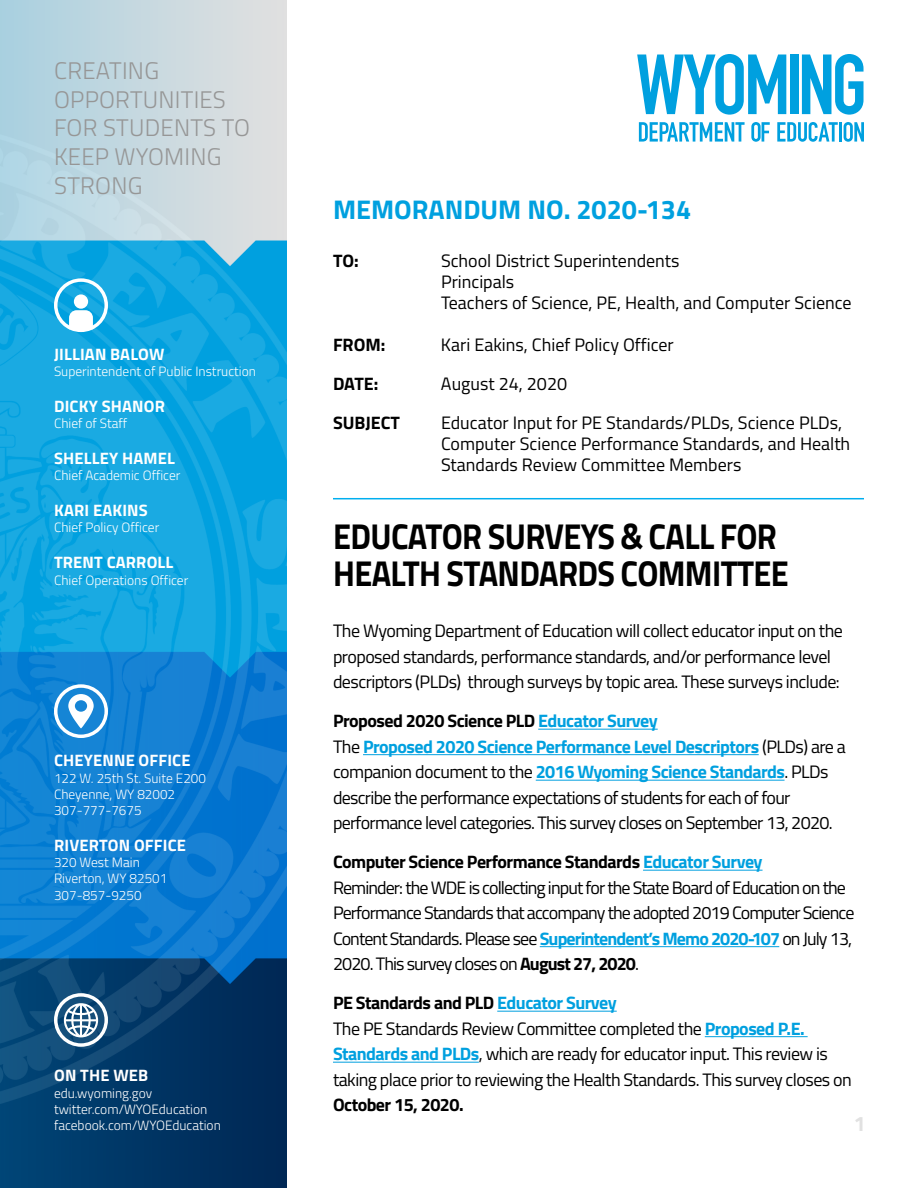
<style>
.page{position:relative;width:918px;height:1188px;background:#fff}
.page>*{position:absolute;margin:0;border:0;box-sizing:border-box;transform-origin:0 0}
.To__From__Etc{font:700 36px/37.5px "Titillium Web";letter-spacing:-.02em;color:#000;scale:.9 1}
.Section_Title{font:700 27px "Titillium Web";color:#00a0df}
.t1{font:300 24px/28.8px "Titillium Web";letter-spacing:.01em;color:#969696}
.t2{font:700 21px "Titillium Web";color:#e1e1e1}
.To__From__Etc-2{font:18px/25.5px "Titillium Web";letter-spacing:-.03em;color:#000}
.To__From__Etc-3{font:18px/21px "Titillium Web";color:#000}
.To__From__Etc-4{font:18px/25.5px "Titillium Web";letter-spacing:-.05em;color:#000}
.To__From__Etc-5{font:700 18px "Titillium Web";letter-spacing:-.03em;color:#000}
.To__From__Etc-6{font:700 18px "Titillium Web";color:#000}
.Sidebar_Title{font:700 16.5px "Titillium Web";letter-spacing:.01em;color:#fff}
.Sidebar_Description{font:300 13.5px "Titillium Web";color:#fff}
.s1{color:#00a0df}
.s2{font-weight:700;color:#00a0df}
.s3{font-weight:700}
</style>
<div class="page">
<img style="left:0;top:0;width:286px;height:1188px">
<svg style="left:54px;top:993px;width:54px;height:54px"></svg>
<svg style="left:54px;top:684px;width:54px;height:54px"></svg>
<svg style="left:54px;top:278px;width:54px;height:54px"></svg>
<svg style="left:637px;top:54px;width:149px;height:61px"></svg>
<div style="left:790px;top:55px;width:8px;height:59px;background:#00a0df"></div>
<svg style="left:802px;top:54px;width:62px;height:61px"></svg>
<svg style="left:639px;top:122px;width:106px;height:20px"></svg>
<svg style="left:751px;top:122px;width:19px;height:20px"></svg>
<svg style="left:777px;top:122px;width:61px;height:20px"></svg>
<hr style="left:839px;top:122px;width:3px;height:20px;background:#00a0df">
<svg style="left:844px;top:122px;width:20px;height:20px"></svg>
<hr style="left:333px;top:498px;width:531px;height:1px;background:#00aeef">
<hr style="left:538px;top:729px;width:120px;height:1px;background:#00a0df">
<hr style="left:363px;top:754px;width:396px;height:1px;background:#00a0df">
<hr style="left:536px;top:780px;width:249px;height:1px;background:#00a0df">
<hr style="left:643px;top:870px;width:120px;height:1px;background:#00a0df">
<hr style="left:540px;top:946px;width:239px;height:1px;background:#00a0df">
<hr style="left:497px;top:1011px;width:120px;height:1px;background:#00a0df">
<hr style="left:705px;top:1036px;width:103px;height:1px;background:#00a0df">
<hr style="left:333px;top:1062px;width:146px;height:1px;background:#00a0df">
<p class="t1" style="left:54px;top:55px;width:197px">CREATING<br>OPPORTUNITIES<br>FOR STUDENTS TO<br>KEEP WYOMING<br>STRONG</p>
<h1 class="Section_Title" style="left:333px;top:189px;width:360px">MEMORANDUM NO. 2020-134</h1>
<p class="To__From__Etc-5" style="left:333px;top:247px;width:27px">TO:</p>
<p class="To__From__Etc-3" style="left:441px;top:249px;width:240px">School District Superintendents</p>
<p class="To__From__Etc-3" style="left:441px;top:270px;width:75px">Principals</p>
<p class="To__From__Etc-3" style="left:441px;top:291px;width:412px">Teachers of Science, PE, Health, and Computer Science</p>
<p class="To__From__Etc-5" style="left:333px;top:331px;width:54px">FROM:</p>
<p class="To__From__Etc-3" style="left:441px;top:333px;width:234px">Kari Eakins, Chief Policy Officer</p>
<p class="To__From__Etc-5" style="left:333px;top:370px;width:47px">DATE:</p>
<p class="To__From__Etc-3" style="left:441px;top:372px;width:128px">August 24, 2020</p>
<p class="To__From__Etc-6" style="left:333px;top:409px;width:69px">SUBJECT</p>
<p class="To__From__Etc-3" style="left:441px;top:411px;width:411px">Educator Input for PE Standards/PLDs, Science PLDs,<br>Computer Science Performance Standards, and Health<br>Standards Review Committee Members</p>
<p class="Sidebar_Title" style="left:54px;top:341px;width:112px">JILLIAN BALOW</p>
<p class="Sidebar_Description" style="left:54px;top:361px;width:203px">Superintendent of Public Instruction</p>
<p class="Sidebar_Title" style="left:54px;top:393px;width:112px">DICKY SHANOR</p>
<p class="Sidebar_Description" style="left:54px;top:414px;width:75px">Chief of Staff</p>
<p class="Sidebar_Title" style="left:54px;top:446px;width:122px">SHELLEY HAMEL</p>
<p class="Sidebar_Description" style="left:54px;top:466px;width:128px">Chief Academic Officer</p>
<p class="Sidebar_Title" style="left:54px;top:498px;width:95px">KARI EAKINS</p>
<p class="Sidebar_Description" style="left:54px;top:518px;width:107px">Chief Policy Officer</p>
<p class="Sidebar_Title" style="left:54px;top:550px;width:121px">TRENT CARROLL</p>
<p class="Sidebar_Description" style="left:54px;top:570px;width:136px">Chief Operations Officer</p>
<p class="To__From__Etc" style="left:333px;top:516px;width:508px">EDUCATOR SURVEYS &amp; CALL FOR<br>HEALTH STANDARDS COMMITTEE</p>
<p class="To__From__Etc-2" style="left:333px;top:618px;width:511px">The Wyoming Department of Education will collect educator input on the proposed standards, performance standards, and/or performance level descriptors (PLDs) through surveys by topic area. These surveys include:</p>
<p class="To__From__Etc-5" style="left:333px;top:707px;width:326px">Proposed 2020 Science PLD <span class="s1">Educator Survey</span></p>
<p class="To__From__Etc-2" style="left:333px;top:733px;width:514px">The <span class="s2">Proposed 2020 Science Performance Level Descriptors</span> (PLDs) are a companion document to the <span class="s2">2016 Wyoming Science Standards</span>. PLDs describe the performance expectations of students for each of four performance level categories. This survey closes on September 13, 2020.</p>
<p class="To__From__Etc-5" style="left:333px;top:848px;width:431px">Computer Science Performance Standards <span class="s1">Educator Survey</span></p>
<p class="To__From__Etc-4" style="left:333px;top:874px;width:523px">Reminder: the WDE is collecting input for the State Board of Education on the Performance Standards that accompany the adopted 2019 Computer Science Content Standards. Please see <span class="s2">Superintendent’s Memo 2020-107</span> on July 13, 2020. This survey closes on <span class="s3">August 27, 2020</span>.</p>
<p class="To__From__Etc-5" style="left:333px;top:989px;width:285px">PE Standards and PLD <span class="s1">Educator Survey</span></p>
<p class="To__From__Etc-2" style="left:333px;top:1015px;width:520px">The PE Standards Review Committee completed the <span class="s2">Proposed P.E.<br>Standards and PLDs</span>, which are ready for educator input. This review is taking place prior to reviewing the Health Standards. This survey closes on <span class="s3">October 15, 2020.</span></p>
<p class="Sidebar_Title" style="left:54px;top:748px;width:138px">CHEYENNE OFFICE</p>
<p class="Sidebar_Description" style="left:54px;top:768px;width:154px">122 W. 25th St. Suite E200</p>
<p class="Sidebar_Description" style="left:54px;top:784px;width:123px">Cheyenne, WY 82002</p>
<p class="Sidebar_Description" style="left:54px;top:801px;width:89px">307-777-7675</p>
<p class="Sidebar_Title" style="left:54px;top:833px;width:133px">RIVERTON OFFICE</p>
<p class="Sidebar_Description" style="left:54px;top:853px;width:87px">320 West Main</p>
<p class="Sidebar_Description" style="left:54px;top:869px;width:115px">Riverton, WY 82501</p>
<p class="Sidebar_Description" style="left:54px;top:885px;width:89px">307-857-9250</p>
<p class="Sidebar_Title" style="left:54px;top:1063px;width:96px">ON THE WEB</p>
<p class="Sidebar_Description" style="left:54px;top:1083px;width:100px">edu.wyoming.gov</p>
<p class="Sidebar_Description" style="left:54px;top:1099px;width:155px">twitter.com/WYOEducation</p>
<p class="Sidebar_Description" style="left:54px;top:1116px;width:168px">facebook.com/WYOEducation</p>
<p class="t2" style="left:854px;top:1107px;width:13px">1</p>
</div>
